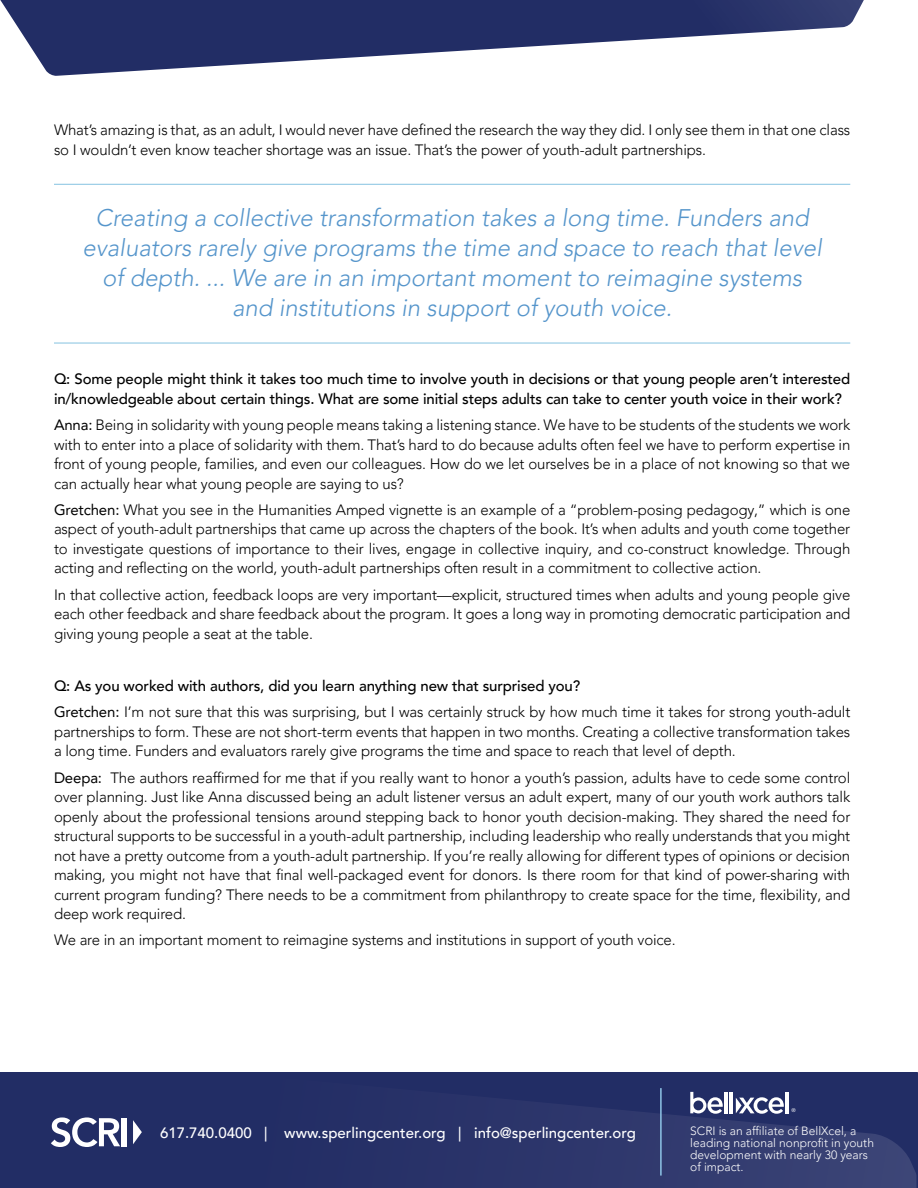
<style>
.page{position:relative;width:918px;height:1188px;background:#fff}
.page>*{position:absolute;margin:0;border:0;box-sizing:border-box;transform-origin:0 0}
.t1{font:italic 300 24px/30px "Avenir LT Pro";color:#5595cb;text-align:center}
.t2{font:300 15px/19.5px "Avenir LT Pro";letter-spacing:-.01em;color:#000;text-align:justify}
.t3{font:500 15px/19.5px "Avenir LT Pro";letter-spacing:-.01em;color:#000}
.t4{font:500 15px "Avenir LT Pro";color:#fff}
.t5{font:300 12px/12px "Avenir LT Pro";color:#fff}
.t6{font:5.4px "Avenir LT Pro";color:#fff}
.s1{font-weight:400}
.s2{font-weight:500}
</style>
<div class="page">
<svg style="left:0;top:1072px;width:918px;height:116px;background:#273168"></svg>
<svg style="left:133px;top:1120px;width:9px;height:24px"></svg>
<svg style="left:51px;top:1117px;width:69px;height:30px"></svg>
<div style="left:122px;top:1118px;width:5px;height:28px;background:#fff"></div>
<hr style="left:785px;top:1092px;width:4px;height:21px;background:#fff">
<svg style="left:736px;top:1097px;width:48px;height:17px"></svg>
<svg style="left:690px;top:1092px;width:33px;height:22px"></svg>
<hr style="left:724px;top:1092px;width:4px;height:21px;background:#fff">
<hr style="left:730px;top:1092px;width:3px;height:21px;background:#fff">
<hr style="left:660px;top:1088px;width:2px;height:88px;background:#8ec5e6">
<svg style="left:0;top:0;width:864px;height:76px;fill:#222d65"></svg>
<hr style="left:54px;top:343px;width:796px;height:1px;background:#0784c1">
<hr style="left:54px;top:184px;width:796px;height:1px;background:#0784c1">
<p class="t2" style="left:54px;top:120px;width:798px">What’s amazing is that, as an adult, I would never have defined the research the way they did. I only see them in that one class so I wouldn’t even know teacher shortage was an issue. That’s the power of youth-adult partnerships.</p>
<p class="t1" style="left:82px;top:203px;width:741px">Creating a collective transformation takes a long time. Funders and evaluators rarely give programs the time and space to reach that level of depth. ... We are in an important moment to reimagine systems and institutions in support of youth voice.</p>
<p class="t3" style="left:54px;top:370px;width:798px">Q: Some people might think it takes too much time to involve youth in decisions or that young people aren’t interested in/knowledgeable about certain things. What are some initial steps adults can take to center youth voice in their work?</p>
<p class="t2" style="left:54px;top:415px;width:798px"><span class="s1">Anna:</span> Being in solidarity with young people means taking a listening stance. We have to be students of the students we work with to enter into a place of solidarity with them. That’s hard to do because adults often feel we have to perform expertise in front of young people, families, and even our colleagues. How do we let ourselves be in a place of not knowing so that we can actually hear what young people are saying to us?</p>
<p class="t2" style="left:54px;top:500px;width:798px"><span class="s1">Gretchen:</span> What you see in the Humanities Amped vignette is an example of a “problem-posing pedagogy,” which is one aspect of youth-adult partnerships that came up across the chapters of the book. It’s when adults and youth come together to investigate questions of importance to their lives, engage in collective inquiry, and co-construct knowledge. Through acting and reflecting on the world, youth-adult partnerships often result in a commitment to collective action.</p>
<p class="t2" style="left:54px;top:585px;width:798px">In that collective action, feedback loops are very important—explicit, structured times when adults and young people give each other feedback and share feedback about the program. It goes a long way in promoting democratic participation and giving young people a seat at the table.</p>
<p class="t2" style="left:54px;top:673px;width:798px;line-height:26.2px"><span class="s2">Q: As you worked with authors, did you learn anything new that surprised you?<br></span><span class="s1">Gretchen:</span> I’m not sure that this was surprising, but I was certainly struck by how much time it takes for strong youth-adult</p>
<p class="t2" style="left:54px;top:722px;width:798px">partnerships to form. These are not short-term events that happen in two months. Creating a collective transformation takes a long time. Funders and evaluators rarely give programs the time and space to reach that level of depth.</p>
<p class="t2" style="left:54px;top:768px;width:798px"><span class="s1">Deepa:</span> The authors reaffirmed for me that if you really want to honor a youth’s passion, adults have to cede some control over planning. Just like Anna discussed being an adult listener versus an adult expert, many of our youth work authors talk openly about the professional tensions around stepping back to honor youth decision-making. They shared the need for structural supports to be successful in a youth-adult partnership, including leadership who really understands that you might not have a pretty outcome from a youth-adult partnership. If you’re really allowing for different types of opinions or decision making, you might not have that final well-packaged event for donors. Is there room for that kind of power-sharing with current program funding? There needs to be a commitment from philanthropy to create space for the time, flexibility, and deep work required.</p>
<p class="t2" style="left:54px;top:930px;width:623px">We are in an important moment to reimagine systems and institutions in support of youth voice.</p>
<p class="t4" style="left:160px;top:1124px;width:477px">617.740.0400 | www.sperlingcenter.org | info@sperlingcenter.org</p>
<p class="t6" style="left:791px;top:1107px;width:6px">®</p>
<p class="t5" style="left:690px;top:1125px;width:185px">SCRI is an affiliate of BellXcel, a leading national nonprofit in youth development with nearly 30 years of impact.</p>
</div>
